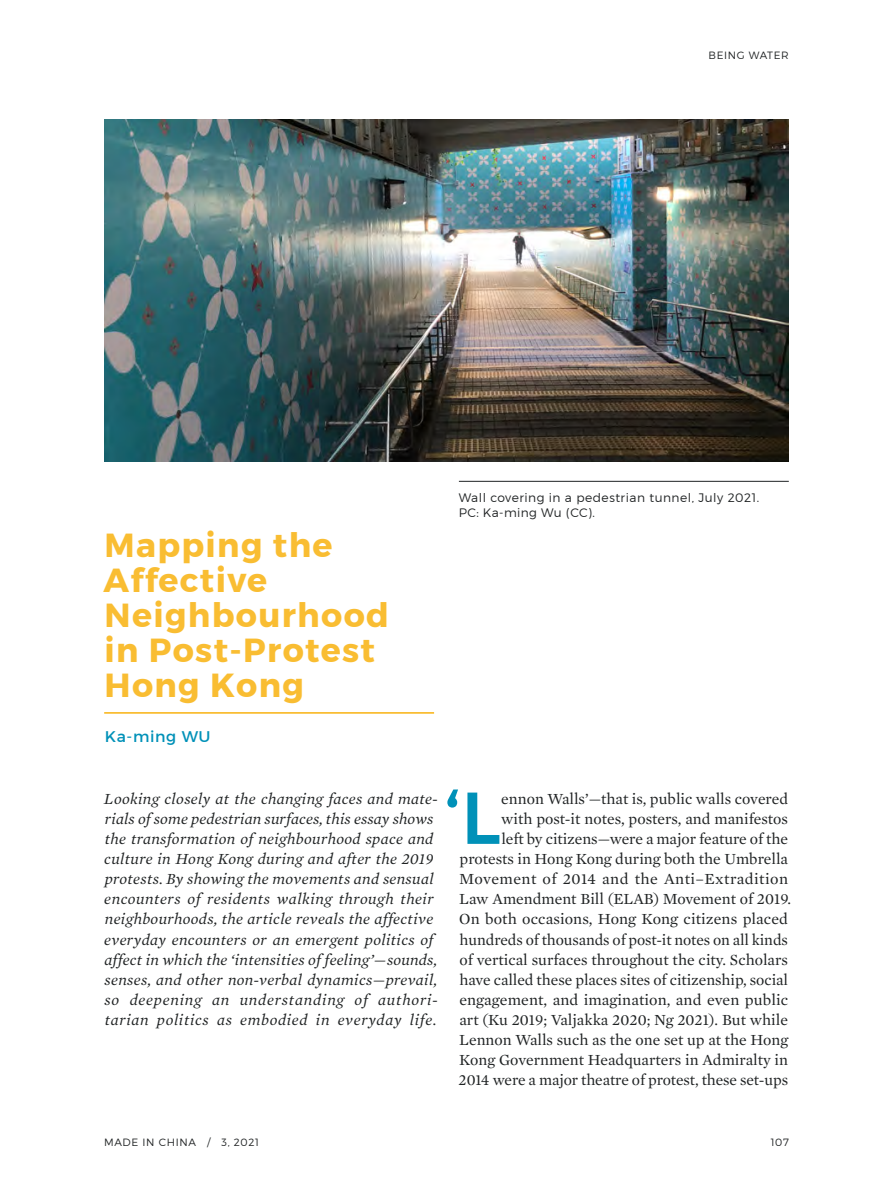
<style>
.page{position:relative;width:893px;height:1191px;background:#fff}
.page>*{position:absolute;margin:0;border:0;box-sizing:border-box;transform-origin:0 0}
.Article_First_Paragr{font:500 73.33px "Montserrat";color:#0091b8}
.Article_Title{font:700 33.25px/35px "Montserrat";letter-spacing:.04em;color:#f9bd32}
.Article_First_Paragr-2{font:15.75px/20.1px "Mercury Text G1 Roman";color:#1f2223;text-align:right}
.Article_Abstract{font:italic 15.75px/20.1px "Mercury Text G1";letter-spacing:.02em;color:#1f2223}
.Article_Author{font:15.75px "Montserrat";letter-spacing:.04em;color:#0091b8}
.Image_caption{font:300 12.25px/15.8px "Montserrat";letter-spacing:.04em;color:#1f2223}
.t1{font:300 10.5px "Montserrat";letter-spacing:.06em;color:#1f2223}
</style>
<div class="page">
<hr style="left:104px;top:712px;width:330px;height:1px;background:#f9bd32">
<img style="left:104px;top:119px;width:685px;height:342px">
<hr style="left:459px;top:481px;width:330px;height:1px;background:#1f2223">
<p class="t1" style="left:709px;top:49px;width:82px">BEING WATER</p>
<p class="Article_Title" style="left:104px;top:528px;width:287px">Mapping the<br>Affective<br>Neighbourhood in Post-Protest<br>Hong Kong</p>
<p class="Article_Author" style="left:105px;top:727px;width:107px">Ka-ming WU</p>
<p class="Image_caption" style="left:459px;top:489px;width:302px">Wall covering in a pedestrian tunnel, July 2021.<br>PC: Ka-ming Wu (CC).</p>
<p class="Article_Abstract" style="left:104px;top:788px;width:336px">Looking closely at the changing faces and mate&shy;rials of some pedestrian surfaces, this essay shows the transformation of neighbourhood space and culture in Hong Kong during and after the 2019 protests. By showing the movements and sensual encounters of residents walking through their neighbourhoods, the article reveals the affective everyday encounters or an emergent politics of affect in which the ‘intensities of feeling’—sounds, senses, and other non-verbal dynamics—prevail, so deepening an understanding of authori&shy;tarian politics as embodied in everyday life.</p>
<p class="Article_First_Paragr" style="left:445px;top:760px;width:57px">‘L</p>
<p class="Article_First_Paragr-2" style="left:459px;top:788px;width:334px">ennon Walls’—that is, public walls covered<br>with post-it notes, posters, and manifestos<br>left by citizens—were a major feature of the protests in Hong Kong during both the Umbrella Movement of 2014 and the Anti–Extradition Law Amendment Bill (ELAB) Movement of 2019.<br>On both occasions, Hong Kong citizens placed hundreds of thousands of post-it notes on all kinds of vertical surfaces throughout the city. Scholars have called these places sites of citizenship, social engagement, and imagination, and even public art (Ku 2019; Valjakka 2020; Ng 2021). But while Lennon Walls such as the one set up at the Hong Kong Government Headquarters in Admiralty in 2014 were a major theatre of protest, these set-ups</p>
<p class="t1" style="left:104px;top:1135px;width:156px">MADE IN CHINA / 3, 2021</p>
<p class="t1" style="left:771px;top:1135px;width:20px">107</p>
</div>
